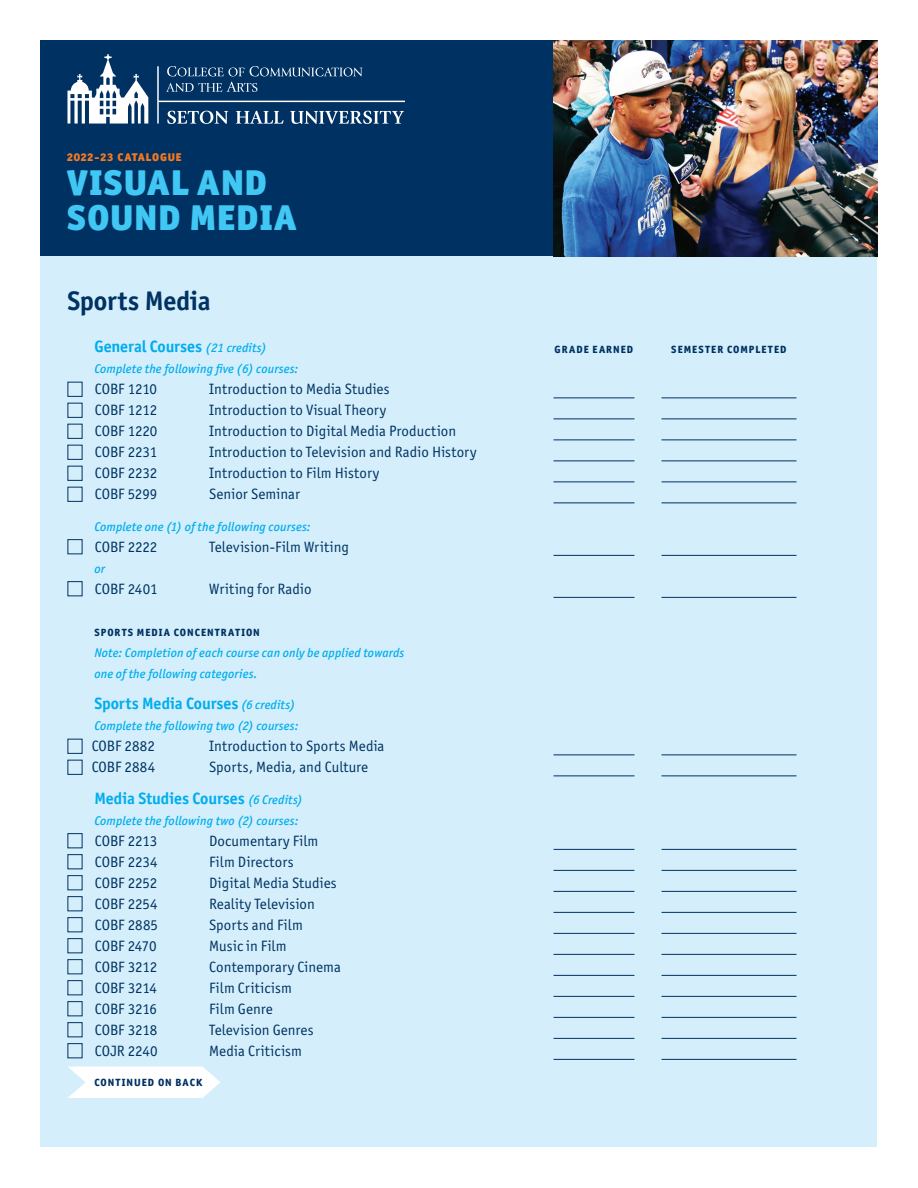
<style>
.page{position:relative;width:918px;height:1188px;background:#fff}
.page>*{position:absolute;margin:0;border:0;box-sizing:border-box;transform-origin:0 0}
.t1{font:900 36px "Officina Sans ITC Std";letter-spacing:.025em;color:#40c7f4}
.t2{font:700 27px "Officina Sans ITC Std";letter-spacing:-.005em;color:#003263}
.t3{font:700 16.5px "Officina Sans ITC Std";color:#00adee}
.t4{font:15px "Officina Sans ITC Std";color:#003263}
.t5{font:15px "Officina Sans ITC Std";letter-spacing:.02em;color:#003263}
.t6{font:italic 500 12.75px/21px "Officina Sans ITC Std";letter-spacing:.01em;color:#00adee}
.t7{font:900 11.25px "Officina Sans ITC Std";letter-spacing:.055em;color:#f47921}
.t8{font:800 10.5px "Officina Sans ITC Std";letter-spacing:.095em;color:#003163}
.t9{font:800 10.5px "Officina Sans ITC Std";letter-spacing:.095em;color:#003263}
.s1{font-weight:500;font-style:italic;font-size:12.75px}
</style>
<div class="page">
<div style="left:40px;top:40px;width:838px;height:1108px;background:#d4effb"></div>
<div style="left:40px;top:40px;width:838px;height:216px;background:#003163"></div>
<svg style="left:157px;top:66px;width:248px;height:58px"></svg>
<svg style="left:68px;top:54px;width:80px;height:70px"></svg>
<div style="left:68px;top:382px;width:14px;height:15px;border:1px solid #003163"></div>
<hr style="left:554px;top:398px;width:80px;height:1px;background:#003163">
<hr style="left:662px;top:398px;width:134px;height:1px;background:#003163">
<div style="left:68px;top:403px;width:14px;height:15px;border:1px solid #003163"></div>
<hr style="left:554px;top:418px;width:80px;height:1px;background:#003163">
<hr style="left:662px;top:418px;width:134px;height:1px;background:#003163">
<div style="left:68px;top:424px;width:14px;height:15px;border:1px solid #003163"></div>
<hr style="left:554px;top:440px;width:80px;height:1px;background:#003163">
<hr style="left:662px;top:440px;width:134px;height:1px;background:#003163">
<div style="left:68px;top:445px;width:14px;height:15px;border:1px solid #003163"></div>
<hr style="left:554px;top:460px;width:80px;height:1px;background:#003163">
<hr style="left:662px;top:460px;width:134px;height:1px;background:#003163">
<div style="left:68px;top:466px;width:14px;height:15px;border:1px solid #003163"></div>
<hr style="left:554px;top:482px;width:80px;height:1px;background:#003163">
<hr style="left:662px;top:482px;width:134px;height:1px;background:#003163">
<div style="left:68px;top:487px;width:14px;height:15px;border:1px solid #003163"></div>
<hr style="left:554px;top:502px;width:80px;height:1px;background:#003163">
<hr style="left:662px;top:502px;width:134px;height:1px;background:#003163">
<div style="left:68px;top:539px;width:14px;height:15px;border:1px solid #003163"></div>
<hr style="left:554px;top:555px;width:80px;height:1px;background:#003163">
<hr style="left:662px;top:555px;width:134px;height:1px;background:#003163">
<div style="left:68px;top:581px;width:14px;height:15px;border:1px solid #003163"></div>
<hr style="left:554px;top:597px;width:80px;height:1px;background:#003163">
<hr style="left:662px;top:597px;width:134px;height:1px;background:#003163">
<div style="left:68px;top:739px;width:14px;height:15px;border:1px solid #003163"></div>
<hr style="left:554px;top:754px;width:80px;height:1px;background:#003163">
<hr style="left:662px;top:754px;width:134px;height:1px;background:#003163">
<div style="left:68px;top:760px;width:14px;height:15px;border:1px solid #003163"></div>
<hr style="left:554px;top:776px;width:80px;height:1px;background:#003163">
<hr style="left:662px;top:776px;width:134px;height:1px;background:#003163">
<div style="left:68px;top:833px;width:14px;height:15px;border:1px solid #003163"></div>
<hr style="left:554px;top:849px;width:80px;height:1px;background:#003163">
<hr style="left:662px;top:849px;width:134px;height:1px;background:#003163">
<div style="left:68px;top:854px;width:14px;height:15px;border:1px solid #003163"></div>
<hr style="left:554px;top:870px;width:80px;height:1px;background:#003163">
<hr style="left:662px;top:870px;width:134px;height:1px;background:#003163">
<div style="left:68px;top:875px;width:14px;height:15px;border:1px solid #003163"></div>
<hr style="left:554px;top:891px;width:80px;height:1px;background:#003163">
<hr style="left:662px;top:891px;width:134px;height:1px;background:#003163">
<div style="left:68px;top:896px;width:14px;height:15px;border:1px solid #003163"></div>
<hr style="left:554px;top:912px;width:80px;height:1px;background:#003163">
<hr style="left:662px;top:912px;width:134px;height:1px;background:#003163">
<div style="left:68px;top:917px;width:14px;height:15px;border:1px solid #003163"></div>
<hr style="left:554px;top:933px;width:80px;height:1px;background:#003163">
<hr style="left:662px;top:933px;width:134px;height:1px;background:#003163">
<div style="left:68px;top:938px;width:14px;height:15px;border:1px solid #003163"></div>
<hr style="left:554px;top:954px;width:80px;height:1px;background:#003163">
<hr style="left:662px;top:954px;width:134px;height:1px;background:#003163">
<div style="left:68px;top:959px;width:14px;height:15px;border:1px solid #003163"></div>
<hr style="left:554px;top:975px;width:80px;height:1px;background:#003163">
<hr style="left:662px;top:975px;width:134px;height:1px;background:#003163">
<div style="left:68px;top:980px;width:14px;height:15px;border:1px solid #003163"></div>
<hr style="left:554px;top:996px;width:80px;height:1px;background:#003163">
<hr style="left:662px;top:996px;width:134px;height:1px;background:#003163">
<div style="left:68px;top:1001px;width:14px;height:15px;border:1px solid #003163"></div>
<hr style="left:554px;top:1017px;width:80px;height:1px;background:#003163">
<hr style="left:662px;top:1017px;width:134px;height:1px;background:#003163">
<div style="left:68px;top:1022px;width:14px;height:15px;border:1px solid #003163"></div>
<hr style="left:554px;top:1038px;width:80px;height:1px;background:#003163">
<hr style="left:662px;top:1038px;width:134px;height:1px;background:#003163">
<div style="left:68px;top:1043px;width:14px;height:15px;border:1px solid #003163"></div>
<hr style="left:554px;top:1059px;width:80px;height:1px;background:#003163">
<hr style="left:662px;top:1059px;width:134px;height:1px;background:#003163">
<svg style="left:68px;top:1067px;width:152px;height:31px;background:#fafdfe"></svg>
<img style="left:554px;top:40px;width:324px;height:216px">
<p class="t7" style="left:67px;top:149px;width:116px">2022-23 CATALOGUE</p>
<p class="t1" style="left:67px;top:159px;width:202px">VISUAL AND</p>
<p class="t1" style="left:67px;top:194px;width:232px">SOUND MEDIA</p>
<p class="t2" style="left:67px;top:285px;width:145px">Sports Media</p>
<p class="t3" style="left:94px;top:337px;width:174px">General Courses <span class="s1">(21 credits)</span></p>
<p class="t6" style="left:94px;top:359px;width:205px">Complete the following five (6) courses:</p>
<p class="t4" style="left:95px;top:381px;width:64px">COBF 1210</p>
<p class="t4" style="left:209px;top:381px;width:182px">Introduction to Media Studies</p>
<p class="t4" style="left:95px;top:402px;width:64px">COBF 1212</p>
<p class="t4" style="left:209px;top:402px;width:178px">Introduction to Visual Theory</p>
<p class="t4" style="left:95px;top:423px;width:64px">COBF 1220</p>
<p class="t4" style="left:209px;top:423px;width:249px">Introduction to Digital Media Production</p>
<p class="t4" style="left:95px;top:444px;width:64px">COBF 2231</p>
<p class="t4" style="left:209px;top:444px;width:269px">Introduction to Television and Radio History</p>
<p class="t4" style="left:95px;top:465px;width:64px">COBF 2232</p>
<p class="t4" style="left:209px;top:465px;width:172px">Introduction to Film History</p>
<p class="t4" style="left:95px;top:486px;width:64px">COBF 5299</p>
<p class="t4" style="left:209px;top:486px;width:92px">Senior Seminar</p>
<p class="t6" style="left:94px;top:516px;width:218px">Complete one (1) of the following courses:</p>
<p class="t4" style="left:95px;top:538px;width:64px">COBF 2222</p>
<p class="t4" style="left:209px;top:538px;width:141px">Television-Film Writing</p>
<p class="t6" style="left:94px;top:558px;width:12px">or</p>
<p class="t4" style="left:95px;top:580px;width:64px">COBF 2401</p>
<p class="t4" style="left:209px;top:580px;width:104px">Writing for Radio</p>
<p class="t9" style="left:94px;top:626px;width:167px">SPORTS MEDIA CONCENTRATION</p>
<p class="t6" style="left:94px;top:642px;width:312px">Note: Completion of each course can only be applied towards one of the following categories.</p>
<p class="t3" style="left:94px;top:694px;width:202px">Sports Media Courses <span class="s1">(6 credits)</span></p>
<p class="t6" style="left:94px;top:716px;width:206px">Complete the following two (2) courses:</p>
<p class="t4" style="left:92px;top:738px;width:65px">COBF 2882</p>
<p class="t4" style="left:209px;top:738px;width:177px">Introduction to Sports Media</p>
<p class="t4" style="left:92px;top:759px;width:65px">COBF 2884</p>
<p class="t4" style="left:209px;top:759px;width:161px">Sports, Media, and Culture</p>
<p class="t3" style="left:94px;top:788px;width:210px">Media Studies Courses <span class="s1">(6 Credits)</span></p>
<p class="t6" style="left:94px;top:810px;width:206px">Complete the following two (2) courses:</p>
<p class="t4" style="left:95px;top:832px;width:64px">COBF 2213</p>
<p class="t4" style="left:209px;top:832px;width:111px">Documentary Film</p>
<p class="t4" style="left:95px;top:853px;width:64px">COBF 2234</p>
<p class="t5" style="left:209px;top:853px;width:86px">Film Directors</p>
<p class="t4" style="left:95px;top:874px;width:64px">COBF 2252</p>
<p class="t4" style="left:209px;top:874px;width:129px">Digital Media Studies</p>
<p class="t4" style="left:95px;top:895px;width:64px">COBF 2254</p>
<p class="t4" style="left:209px;top:895px;width:107px">Reality Television</p>
<p class="t4" style="left:95px;top:916px;width:65px">COBF 2885</p>
<p class="t4" style="left:209px;top:916px;width:95px">Sports and Film</p>
<p class="t4" style="left:95px;top:937px;width:63px">COBF 2470</p>
<p class="t4" style="left:209px;top:937px;width:79px">Music in Film</p>
<p class="t4" style="left:95px;top:958px;width:64px">COBF 3212</p>
<p class="t4" style="left:209px;top:958px;width:133px">Contemporary Cinema</p>
<p class="t4" style="left:95px;top:979px;width:64px">COBF 3214</p>
<p class="t4" style="left:209px;top:979px;width:84px">Film Criticism</p>
<p class="t4" style="left:95px;top:1000px;width:64px">COBF 3216</p>
<p class="t4" style="left:209px;top:1000px;width:65px">Film Genre</p>
<p class="t4" style="left:95px;top:1021px;width:64px">COBF 3218</p>
<p class="t4" style="left:209px;top:1021px;width:106px">Television Genres</p>
<p class="t4" style="left:95px;top:1042px;width:64px">COJR 2240</p>
<p class="t4" style="left:209px;top:1042px;width:94px">Media Criticism</p>
<p class="t8" style="left:94px;top:1076px;width:109px">CONTINUED ON BACK</p>
<p class="t8" style="left:555px;top:342px;width:80px">GRADE EARNED</p>
<p class="t8" style="left:671px;top:342px;width:117px">SEMESTER COMPLETED</p>
</div>
